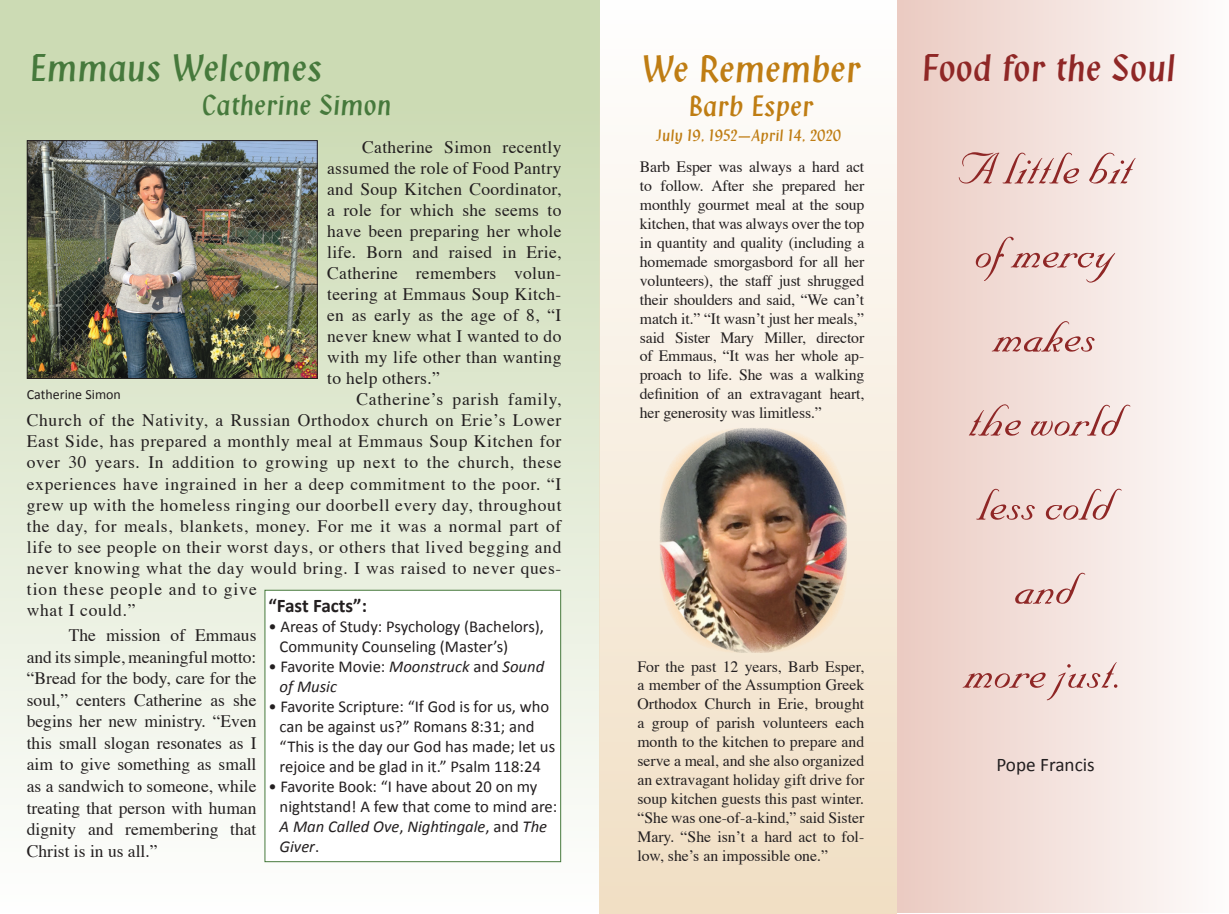
<style>
.page{position:relative;width:1229px;height:914px;background:#fff}
.page>*{position:absolute;margin:0;border:0;box-sizing:border-box;transform-origin:0 0}
.t1{font:52.5px/84px "Nuptial Script";color:#8f2726;text-align:center}
.t2{font:36.75px "Klang";color:#8f2726}
.t3{font:36.75px "Klang";color:#46793c}
.t4{font:36.75px "Klang";color:#bf7d13}
.t5{font:28px "Klang";color:#46793c}
.t6{font:28px "Klang";color:#bf7d13}
.t7{font:700 19.25px "Calibri";color:#231f20}
.t8{font:19.25px "Calibri";color:#231f20}
.t9{font:17.5px/21px "Times";letter-spacing:.04em;color:#231f20;text-align:justify}
.t10{font:16.62px/19.9px "Calibri";color:#231f20}
.t11{font:italic 16.62px/19.9px "Calibri";color:#231f20}
.t12{font:15.75px/18.9px "Times";letter-spacing:-.005em;color:#231f20;text-align:justify}
.t13{font:15.75px "Klang";color:#bf7d13}
.t14{font:14px "Calibri";color:#231f20}
.s1{font-style:normal}
.s2{font-style:italic}
</style>
<div class="page">
<div style="left:0;top:0;width:599px;height:912px;background:linear-gradient(to bottom,#c7d7ac,#fdfefd)"></div>
<div style="left:896px;top:0;width:332px;height:912px;background:linear-gradient(to right,#eacac1,#fefcfc)"></div>
<div style="left:599px;top:0;width:297px;height:914px;background:linear-gradient(to bottom,#fefefe,#f1dfc4)"></div>
<img style="left:659px;top:428px;width:188px;height:225px">
<img style="left:29px;top:142px;width:287px;height:235px">
<div style="left:27px;top:140px;width:291px;height:239px;border:1px solid #231f20"></div>
<div style="left:264px;top:589px;width:297px;height:273px;background:#fff;border:1px solid #46793c"></div>
<h2 class="t3" style="left:29px;top:47px;width:294px">Emmaus Welcomes</h2>
<h3 class="t5" style="left:202px;top:89px;width:191px">Catherine Simon</h3>
<p class="t9" style="left:327px;top:138px;width:236px;text-indent:35px">Catherine Simon recently assumed the role of Food Pantry and Soup Kitchen Coordinator, a role for which she seems to have been preparing her whole life. Born and raised in Erie, Catherine remembers volun&shy;teering at Emmaus Soup Kitch&shy;en as early as the age of 8, “I never knew what I wanted to do with my life other than wanting to help others.”</p>
<p class="t9" style="left:27px;top:390px;width:536px;text-align:left;text-indent:330px">Catherine’s parish family, Church of the Nativity, a Russian Orthodox church on Erie’s Lower East Side, has prepared a monthly meal at Emmaus Soup Kitchen for over 30 years. In addition to growing up next to the church, these experiences have ingrained in her a deep commitment to the poor. “I grew up with the homeless ringing our doorbell every day, throughout the day, for meals, blankets, money. For me it was a normal part of life to see people on their worst days, or others that lived begging and never knowing what the day would bring. I was raised to never ques&shy;tion these people and to give<br>what I could.”</p>
<p class="t14" style="left:27px;top:386px;width:96px">Catherine Simon</p>
<p class="t7" style="left:268px;top:594px;width:100px">“Fast Facts”:</p>
<p class="t10" style="left:280px;top:616px;width:266px;text-indent:-11px">• Areas of Study: Psychology (Bachelors),<br>Community Counseling (Master’s)</p>
<p class="t11" style="left:280px;top:656px;width:266px;text-indent:-11px"><span class="s1">• Favorite Movie:</span> Moonstruck <span class="s1">and</span> Sound of Music</p>
<p class="t10" style="left:280px;top:695px;width:277px;text-indent:-11px">• Favorite Scripture: “If God is for us, who can be against us?” Romans 8:31; and “This is the day our God has made; let us rejoice and be glad in it.” Psalm 118:24</p>
<p class="t10" style="left:280px;top:775px;width:279px;text-indent:-11px">• Favorite Book: “I have about 20 on my nightstand! A few that come to mind are:<br><span class="s2">A Man Called Ove</span>, <span class="s2">Nightingale</span>, and <span class="s2">The<br>Giver</span>.</p>
<p class="t9" style="left:27px;top:625px;width:231px;line-height:21.5px;text-indent:42px">The mission of Emmaus and its simple, meaningful motto: “Bread for the body, care for the soul,” centers Catherine as she begins her new ministry. “Even this small slogan resonates as I aim to give something as small as a sandwich to someone, while treating that person with human dignity and remembering that Christ is in us all.”</p>
<h2 class="t4" style="left:640px;top:48px;width:222px">We Remember</h2>
<h3 class="t6" style="left:688px;top:90px;width:127px">Barb Esper</h3>
<p class="t13" style="left:655px;top:126px;width:187px">July 19, 1952—April 14, 2020</p>
<p class="t12" style="left:640px;top:158px;width:226px">Barb Esper was always a hard act to follow. After she prepared her monthly gourmet meal at the soup kitchen, that was always over the top in quantity and quality (including a homemade smorgasbord for all her volunteers), the staff just shrugged their shoulders and said, “We can’t match it.” “It wasn’t just her meals,” said Sister Mary Miller, director of Emmaus, “It was her whole ap&shy;proach to life. She was a walking definition of an extravagant heart, her generosity was limitless.”</p>
<p class="t12" style="left:637px;top:657px;width:228px">For the past 12 years, Barb Esper, a member of the Assumption Greek Orthodox Church in Erie, brought a group of parish volunteers each month to the kitchen to prepare and serve a meal, and she also organized an extravagant holiday gift drive for soup kitchen guests this past winter. “She was one-of-a-kind,” said Sister Mary. “She isn’t a hard act to fol&shy;low, she’s an impossible one.”</p>
<h2 class="t2" style="left:921px;top:48px;width:256px">Food for the Soul</h2>
<h1 class="t1" style="left:958px;top:127px;width:176px">A little bit of mercy makes<br>the world less cold and<br>more just.</h1>
<p class="t8" style="left:996px;top:752px;width:100px">Pope Francis</p>
</div>
